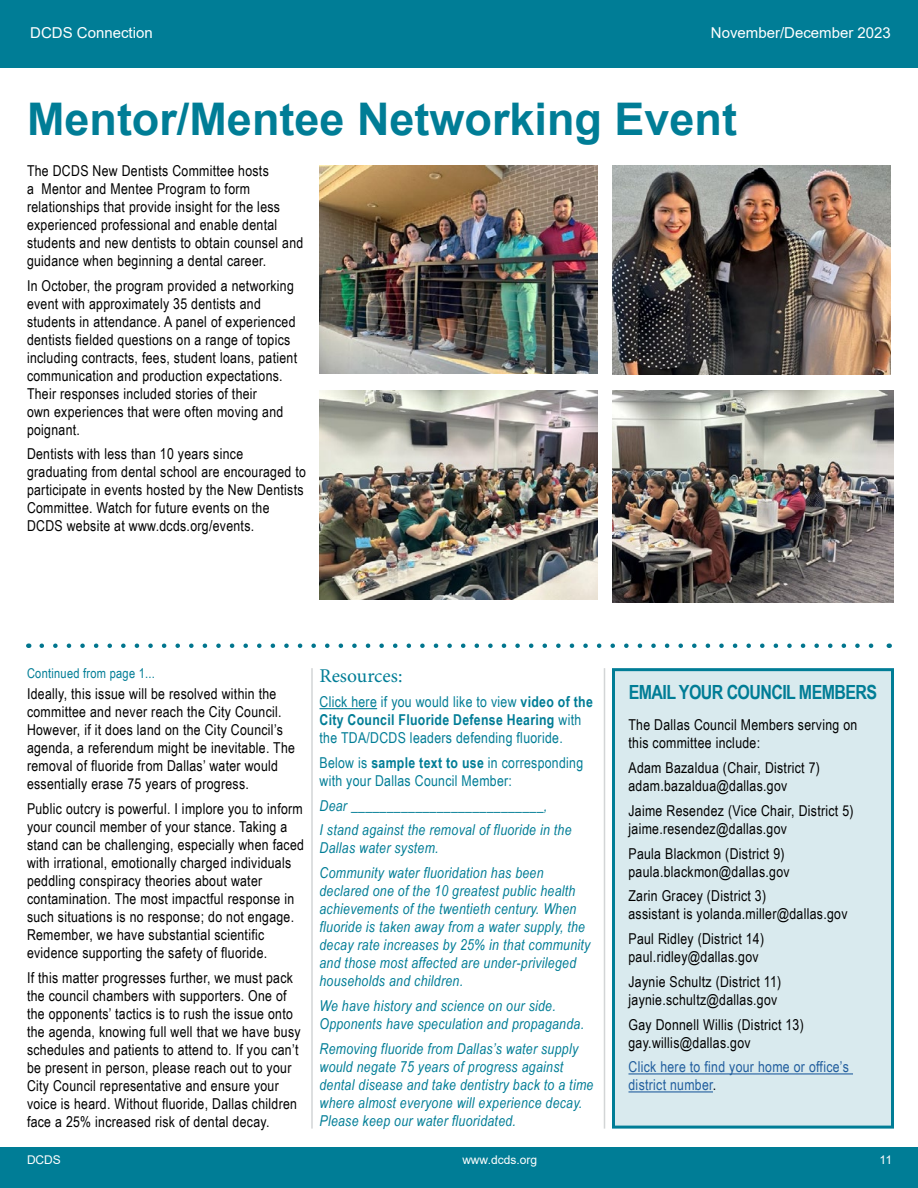
<style>
.page{position:relative;width:918px;height:1188px;background:#fff}
.page>*{position:absolute;margin:0;border:0;box-sizing:border-box;transform-origin:0 0}
.t1{font:700 45px "Arial";color:#007d96}
.t2{font:700 19.5px "Arial Narrow";letter-spacing:-.03em;color:#007d96}
.t3{font:19.5px "Minion Pro";color:#007d96}
.t4{font:15px/18px "Arial Narrow";letter-spacing:.02em;color:#000}
.t5{font:italic 15px/18px "Arial Narrow";letter-spacing:.02em;color:#007d96}
.t6{font:15px/18px "Arial Narrow";letter-spacing:.02em;color:#007d96}
.t7{font:15px/18px "Arial Narrow";letter-spacing:.02em;color:#215e9e}
.t8{font:15px "Arial";color:#fff}
.t9{font:13.5px "Arial Narrow";letter-spacing:.02em;color:#007d96}
.t10{font:12px "Arial";color:#fff}
.s1{font-weight:700}
.s2{color:#000}
</style>
<div class="page">
<div style="left:0;top:0;width:918px;height:60px;background:#007d96"></div>
<div style="left:0;top:51px;width:918px;height:17px;background:#007d96"></div>
<div style="left:0;top:1148px;width:918px;height:40px;background:#007d96"></div>
<hr style="left:311px;top:668px;width:2px;height:461px;background:#d3d5d6">
<hr style="left:604px;top:668px;width:1px;height:461px;background:#d3d5d6">
<div style="left:614px;top:670px;width:278px;height:457px;background:#d9eaee"></div>
<hr style="left:628px;top:1073px;width:225px;height:1px;background:#215e9e">
<hr style="left:628px;top:1091px;width:85px;height:1px;background:#215e9e">
<div style="left:612px;top:668px;width:282px;height:461px;border:3px solid #007d96"></div>
<hr style="left:320px;top:708px;width:57px;height:1px;background:#007d96">
<svg style="left:42px;top:644px;width:832px;height:4px"></svg>
<img style="left:320px;top:165px;width:278px;height:209px">
<img style="left:612px;top:165px;width:279px;height:209px">
<img style="left:320px;top:391px;width:278px;height:209px">
<img style="left:612px;top:391px;width:282px;height:211px">
<p class="t8" style="left:30px;top:22px;width:124px">DCDS Connection</p>
<p class="t8" style="left:711px;top:22px;width:182px">November/December 2023</p>
<h1 class="t1" style="left:27px;top:88px;width:712px">Mentor/Mentee Networking Event</h1>
<p class="t4" style="left:27px;top:161px;width:278px">The DCDS New Dentists Committee hosts<br>a Mentor and Mentee Program to form relationships that provide insight for the less experienced professional and enable dental students and new dentists to obtain counsel and guidance when beginning a dental career.</p>
<p class="t4" style="left:27px;top:276px;width:272px">In October, the program provided a networking event with approximately 35 dentists and students in attendance. A panel of experienced dentists fielded questions on a range of topics including contracts, fees, student loans, patient communication and production expectations.<br>Their responses included stories of their<br>own experiences that were often moving and poignant.</p>
<p class="t4" style="left:27px;top:445px;width:280px">Dentists with less than 10 years since graduating from dental school are encouraged to participate in events hosted by the New Dentists Committee. Watch for future events on the DCDS website at www.dcds.org/events.</p>
<p class="t9" style="left:27px;top:663px;width:130px">Continued from page 1...</p>
<p class="t4" style="left:27px;top:684px;width:270px">Ideally, this issue will be resolved within the committee and never reach the City Council.<br>However, if it does land on the City Council’s agenda, a referendum might be inevitable. The removal of fluoride from Dallas’ water would essentially erase 75 years of progress.</p>
<p class="t4" style="left:27px;top:799px;width:279px">Public outcry is powerful. I implore you to inform your council member of your stance. Taking a stand can be challenging, especially when faced with irrational, emotionally charged individuals peddling conspiracy theories about water contamination. The most impactful response in such situations is no response; do not engage.<br>Remember, we have substantial scientific evidence supporting the safety of fluoride.</p>
<p class="t4" style="left:27px;top:968px;width:275px">If this matter progresses further, we must pack the council chambers with supporters. One of the opponents’ tactics is to rush the issue onto the agenda, knowing full well that we have busy schedules and patients to attend to. If you can’t be present in person, please reach out to your City Council representative and ensure your voice is heard. Without fluoride, Dallas children face a 25% increased risk of dental decay.</p>
<h2 class="t3" style="left:320px;top:663px;width:84px">Resources:</h2>
<p class="t6" style="left:320px;top:692px;width:275px">Click here if you would like to view <span class="s1">video of the<br>City Council Fluoride Defense Hearing</span> with the TDA/DCDS leaders defending fluoride.</p>
<p class="t6" style="left:320px;top:753px;width:265px">Below is <span class="s1">sample text to use</span> in corresponding with your Dallas Council Member:</p>
<p class="t5" style="left:320px;top:793px;width:254px;line-height:24.8px">Dear ___________________________,<br>I stand against the removal of fluoride in the</p>
<p class="t5" style="left:320px;top:835px;width:226px;line-height:24.8px">Dallas water system.<br>Community water fluoridation has been</p>
<p class="t5" style="left:320px;top:882px;width:272px">declared one of the 10 greatest public health achievements of the twentieth century. When fluoride is taken away from a water supply, the decay rate increases by 25% in that community and those most affected are under-privileged households and children.</p>
<p class="t5" style="left:320px;top:996px;width:266px">We have history and science on our side.<br>Opponents have speculation and propaganda.</p>
<p class="t5" style="left:320px;top:1039px;width:275px">Removing fluoride from Dallas’s water supply would negate 75 years of progress against dental disease and take dentistry back to a time where almost everyone will experience decay.<br>Please keep our water fluoridated.</p>
<h2 class="t2" style="left:629px;top:677px;width:250px">EMAIL YOUR COUNCIL MEMBERS</h2>
<p class="t4" style="left:628px;top:716px;width:230px">The Dallas Council Members serving on this committee include:</p>
<p class="t4" style="left:628px;top:758px;width:193px">Adam Bazaldua (Chair, District 7) adam.bazaldua@dallas.gov</p>
<p class="t4" style="left:628px;top:801px;width:227px">Jaime Resendez (Vice Chair, District 5) jaime.resendez@dallas.gov</p>
<p class="t4" style="left:628px;top:844px;width:163px">Paula Blackmon (District 9) paula.blackmon@dallas.gov</p>
<p class="t4" style="left:628px;top:887px;width:221px">Zarin Gracey (District 3)<br>assistant is yolanda.miller@dallas.gov</p>
<p class="t4" style="left:628px;top:929px;width:137px">Paul Ridley (District 14) paul.ridley@dallas.gov</p>
<p class="t4" style="left:628px;top:972px;width:154px">Jaynie Schultz (District 11) jaynie.schultz@dallas.gov</p>
<p class="t4" style="left:628px;top:1015px;width:177px">Gay Donnell Willis (District 13) gay.willis@dallas.gov</p>
<p class="t7" style="left:628px;top:1058px;width:222px">Click here to find your home or office’s district number<span class="s2">.</span></p>
<p class="t10" style="left:27px;top:1152px;width:35px">DCDS</p>
<p class="t10" style="left:462px;top:1152px;width:76px">www.dcds.org</p>
<p class="t10" style="left:880px;top:1152px;width:14px">11</p>
</div>
